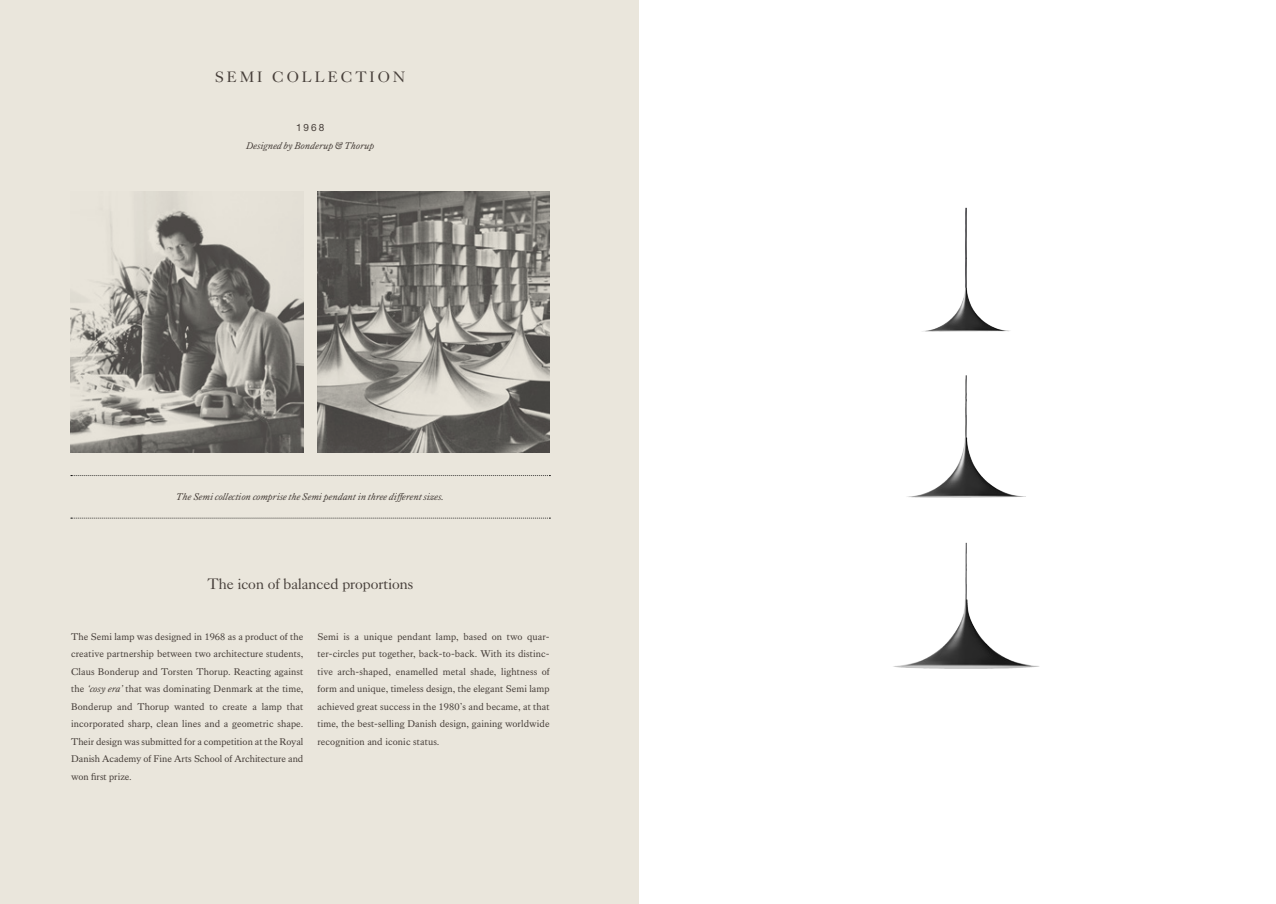
<style>
.page{position:relative;width:1276px;height:904px;background:#fff}
.page>*{position:absolute;margin:0;border:0;box-sizing:border-box;transform-origin:0 0}
.t1{font:15px "Kings Caslon Display Typo";color:#473f3a}
.t2{font:15px "Kings Caslon Display Typo";letter-spacing:.2em;color:#473f3a}
.t3{font:10px/17.5px "Kings Caslon Typo";color:#473f3a;text-align:justify}
.t4{font:italic 10px "Kings Caslon Typo";color:#473f3a}
.t5{font:10px "Helvetica Neue LT Std";color:#473f3a}
.s1{font-style:italic}
</style>
<div class="page">
<div style="left:0;top:0;width:638px;height:904px;background:#eae6dc"></div>
<svg style="left:71px;top:475px;width:479px;height:1px"></svg>
<img style="left:317px;top:191px;width:232px;height:261px">
<img style="left:71px;top:191px;width:232px;height:261px">
<svg style="left:71px;top:518px;width:479px;height:1px"></svg>
<img style="left:925px;top:292px;width:40px;height:39px">
<img style="left:936px;top:439px;width:29px;height:49px">
<img style="left:933px;top:602px;width:32px;height:52px">
<h1 class="t2" style="left:215px;top:68px;width:192px">SEMI COLLECTION</h1>
<p class="t5" style="left:296px;top:122px;width:30px">1968</p>
<p class="t4" style="left:246px;top:140px;width:130px">Designed by Bonderup &amp; Thorup</p>
<p class="t4" style="left:176px;top:491px;width:269px">The Semi collection comprise the Semi pendant in three different sizes.</p>
<h1 class="t1" style="left:208px;top:575px;width:207px">The icon of balanced proportions</h1>
<p class="t3" style="left:71px;top:627px;width:234px">The Semi lamp was designed in 1968 as a product of the creative partnership between two architecture students, Claus Bonderup and Torsten Thorup. Reacting against the <span class="s1">‘cosy era’</span> that was dominating Denmark at the time, Bonderup and Thorup wanted to create a lamp that incorporated sharp, clean lines and a geometric shape.<br>Their design was submitted for a competition at the Royal Danish Academy of Fine Arts School of Architecture and won first prize.</p>
<p class="t3" style="left:317px;top:627px;width:234px">Semi is a unique pendant lamp, based on two quar&shy;ter-circles put together, back-to-back. With its distinc&shy;tive arch-shaped, enamelled metal shade, lightness of form and unique, timeless design, the elegant Semi lamp achieved great success in the 1980’s and became, at that time, the best-selling Danish design, gaining worldwide recognition and iconic status.</p>
</div>
